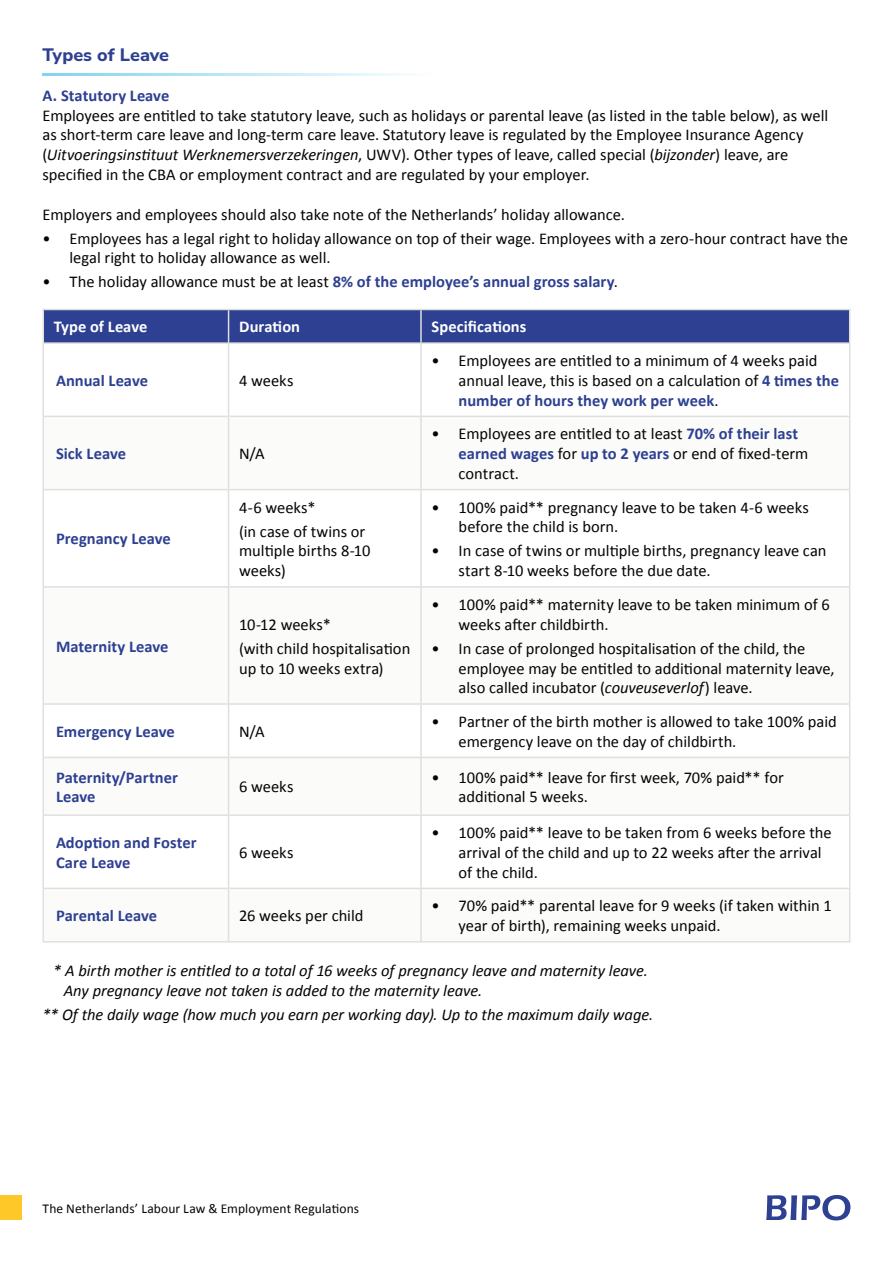
<style>
.page{position:relative;width:893px;height:1263px;background:#fff}
.page>*{position:absolute;margin:0;border:0;box-sizing:border-box;transform-origin:0 0}
.t1{font:800 18px "Nunito Sans";color:#2d4091}
.t2{font:16.5px/19.8px "Calibri";letter-spacing:-.005em;color:#040503}
.t3{font:italic 16.5px/19.8px "Calibri";letter-spacing:-.005em;color:#040503}
.t4{font:700 16.5px/19.8px "Calibri";color:#2d4091}
.Body_L{font:700 16.5px "Calibri";letter-spacing:.005em;color:#fff}
.t5{font:13.5px "Calibri";letter-spacing:.005em;color:#040503}
.s1{font-style:italic}
.s2{font-weight:700;color:#2d4091}
</style>
<div class="page">
<div style="left:0;top:1195px;width:21px;height:25px;background:#fec829"></div>
<svg style="left:766px;top:1195px;width:84px;height:25px"></svg>
<div style="left:44px;top:310px;width:805px;height:32px;background:#2d4091"></div>
<svg style="left:44px;top:417px;width:805px;height:524px"></svg>
<svg style="left:229px;top:417px;width:620px;height:72px"></svg>
<svg style="left:229px;top:705px;width:620px;height:183px"></svg>
<hr style="left:420px;top:417px;width:2px;height:72px;background:#e0dfde">
<hr style="left:849px;top:417px;width:1px;height:73px;background:#e0dfde">
<hr style="left:420px;top:490px;width:2px;height:96px;background:#e0dfde">
<hr style="left:849px;top:490px;width:1px;height:96px;background:#e0dfde">
<hr style="left:420px;top:705px;width:2px;height:52px;background:#e0dfde">
<hr style="left:849px;top:705px;width:1px;height:52px;background:#e0dfde">
<hr style="left:420px;top:816px;width:2px;height:72px;background:#e0dfde">
<hr style="left:849px;top:816px;width:1px;height:72px;background:#e0dfde">
<hr style="left:420px;top:344px;width:2px;height:72px;background:#e0dfde">
<hr style="left:849px;top:344px;width:1px;height:72px;background:#e0dfde">
<hr style="left:420px;top:588px;width:2px;height:115px;background:#e0dfde">
<hr style="left:849px;top:588px;width:1px;height:115px;background:#e0dfde">
<hr style="left:420px;top:758px;width:2px;height:56px;background:#e0dfde">
<hr style="left:849px;top:758px;width:1px;height:56px;background:#e0dfde">
<hr style="left:420px;top:889px;width:2px;height:52px;background:#e0dfde">
<hr style="left:849px;top:889px;width:1px;height:52px;background:#e0dfde">
<hr style="left:420px;top:310px;width:2px;height:32px;background:#e0dfde">
<hr style="left:849px;top:310px;width:1px;height:32px;background:#e0dfde">
<hr style="left:229px;top:309px;width:192px;height:1px;background:#e0dfde">
<hr style="left:421px;top:309px;width:429px;height:1px;background:#e0dfde">
<hr style="left:44px;top:342px;width:184px;height:2px;background:#e0dfde">
<hr style="left:229px;top:342px;width:192px;height:2px;background:#e0dfde">
<hr style="left:421px;top:342px;width:429px;height:2px;background:#e0dfde">
<hr style="left:44px;top:416px;width:184px;height:1px;background:#e0dfde">
<hr style="left:44px;top:489px;width:184px;height:1px;background:#e0dfde">
<hr style="left:229px;top:416px;width:192px;height:1px;background:#e0dfde">
<hr style="left:421px;top:416px;width:429px;height:1px;background:#e0dfde">
<hr style="left:229px;top:489px;width:192px;height:1px;background:#e0dfde">
<hr style="left:421px;top:489px;width:428px;height:1px;background:#e0dfde">
<hr style="left:44px;top:586px;width:184px;height:2px;background:#e0dfde">
<hr style="left:229px;top:586px;width:192px;height:2px;background:#e0dfde">
<hr style="left:421px;top:586px;width:429px;height:2px;background:#e0dfde">
<hr style="left:229px;top:703px;width:192px;height:2px;background:#e0dfde">
<hr style="left:421px;top:703px;width:429px;height:2px;background:#e0dfde">
<hr style="left:44px;top:703px;width:184px;height:2px;background:#e0dfde">
<hr style="left:44px;top:757px;width:184px;height:1px;background:#e0dfde">
<hr style="left:229px;top:757px;width:192px;height:1px;background:#e0dfde">
<hr style="left:421px;top:757px;width:429px;height:1px;background:#e0dfde">
<hr style="left:229px;top:814px;width:192px;height:2px;background:#e0dfde">
<hr style="left:421px;top:814px;width:429px;height:2px;background:#e0dfde">
<hr style="left:44px;top:814px;width:184px;height:2px;background:#e0dfde">
<hr style="left:44px;top:888px;width:184px;height:1px;background:#e0dfde">
<hr style="left:229px;top:888px;width:192px;height:1px;background:#e0dfde">
<hr style="left:421px;top:888px;width:429px;height:1px;background:#e0dfde">
<hr style="left:229px;top:941px;width:192px;height:1px;background:#e0dfde">
<hr style="left:421px;top:941px;width:429px;height:1px;background:#e0dfde">
<hr style="left:43px;top:941px;width:186px;height:1px;background:#e0dfde">
<hr style="left:43px;top:309px;width:186px;height:1px;background:#e0dfde">
<hr style="left:43px;top:310px;width:1px;height:33px;background:#e0dfde">
<hr style="left:228px;top:310px;width:1px;height:33px;background:#e0dfde">
<hr style="left:43px;top:343px;width:1px;height:73px;background:#e0dfde">
<hr style="left:228px;top:343px;width:1px;height:73px;background:#e0dfde">
<hr style="left:43px;top:416px;width:1px;height:74px;background:#e0dfde">
<hr style="left:228px;top:416px;width:1px;height:74px;background:#e0dfde">
<hr style="left:43px;top:490px;width:1px;height:97px;background:#e0dfde">
<hr style="left:228px;top:490px;width:1px;height:97px;background:#e0dfde">
<hr style="left:43px;top:587px;width:1px;height:117px;background:#e0dfde">
<hr style="left:228px;top:587px;width:1px;height:117px;background:#e0dfde">
<hr style="left:43px;top:704px;width:1px;height:53px;background:#e0dfde">
<hr style="left:228px;top:704px;width:1px;height:53px;background:#e0dfde">
<hr style="left:43px;top:757px;width:1px;height:58px;background:#e0dfde">
<hr style="left:228px;top:757px;width:1px;height:58px;background:#e0dfde">
<hr style="left:43px;top:815px;width:1px;height:73px;background:#e0dfde">
<hr style="left:228px;top:815px;width:1px;height:73px;background:#e0dfde">
<hr style="left:43px;top:888px;width:1px;height:53px;background:#e0dfde">
<hr style="left:228px;top:888px;width:1px;height:53px;background:#e0dfde">
<svg style="left:43px;top:73px;width:363px;height:3px"></svg>
<h4 class="t1" style="left:43px;top:42px;width:128px">Types of Leave</h4>
<p class="t4" style="left:43px;top:85px;width:128px">A. Statutory Leave</p>
<p class="t2" style="left:43px;top:105px;width:787px">Employees are entitled to take statutory leave, such as holidays or parental leave (as listed in the table below), as well as short-term care leave and long-term care leave. Statutory leave is regulated by the Employee Insurance Agency (<span class="s1">Uitvoeringsinstituut Werknemersverzekeringen</span>, UWV). Other types of leave, called special (<span class="s1">bijzonder</span>) leave, are specified in the CBA or employment contract and are regulated by your employer.</p>
<p class="t2" style="left:43px;top:204px;width:584px">Employers and employees should also take note of the Netherlands’ holiday allowance.</p>
<p class="t2" style="left:70px;top:228px;width:780px;text-indent:-27px">• Employees has a legal right to holiday allowance on top of their wage. Employees with a zero-hour contract have the legal right to holiday allowance as well.</p>
<p class="t2" style="left:43px;top:272px;width:577px">• The holiday allowance must be at least <span class="s2">8% of the employee’s annual gross salary</span>.</p>
<p class="Body_L" style="left:54px;top:315px;width:95px">Type of Leave</p>
<p class="Body_L" style="left:239px;top:315px;width:62px">Duration</p>
<p class="Body_L" style="left:432px;top:315px;width:96px">Specifications</p>
<p class="t4" style="left:56px;top:370px;width:93px">Annual Leave</p>
<p class="t2" style="left:239px;top:370px;width:56px">4 weeks</p>
<p class="t2" style="left:459px;top:350px;width:382px;text-indent:-27px">• Employees are entitled to a minimum of 4 weeks paid annual leave, this is based on a calculation of <span class="s2">4 times the number of hours they work per week</span>.</p>
<p class="t4" style="left:56px;top:443px;width:72px">Sick Leave</p>
<p class="t2" style="left:239px;top:443px;width:27px">N/A</p>
<p class="t4" style="left:56px;top:528px;width:116px">Pregnancy Leave</p>
<p class="t4" style="left:56px;top:636px;width:114px">Maternity Leave</p>
<p class="t2" style="left:239px;top:497px;width:78px">4-6 weeks*</p>
<p class="t2" style="left:239px;top:521px;width:133px">(in case of twins or multiple births 8-10 weeks)</p>
<p class="t2" style="left:239px;top:614px;width:93px">10-12 weeks*</p>
<p class="t2" style="left:239px;top:638px;width:173px">(with child hospitalisation up to 10 weeks extra)</p>
<p class="t2" style="left:459px;top:423px;width:351px;text-indent:-27px">• Employees are entitled to at least <span class="s2">70% of their last earned wages</span> for <span class="s2">up to 2 years</span> or end of fixed-term contract.</p>
<p class="t2" style="left:459px;top:497px;width:352px;text-indent:-27px">• 100% paid** pregnancy leave to be taken 4-6 weeks before the child is born.</p>
<p class="t2" style="left:459px;top:541px;width:369px;text-indent:-27px">• In case of twins or multiple births, pregnancy leave can start 8-10 weeks before the due date.</p>
<p class="t2" style="left:459px;top:594px;width:373px;text-indent:-27px">• 100% paid** maternity leave to be taken minimum of 6 weeks after childbirth.</p>
<p class="t2" style="left:459px;top:638px;width:377px;text-indent:-27px">• In case of prolonged hospitalisation of the child, the employee may be entitled to additional maternity leave, also called incubator (<span class="s1">couveuseverlof</span>) leave.</p>
<p class="t4" style="left:56px;top:721px;width:120px">Emergency Leave</p>
<p class="t2" style="left:239px;top:721px;width:27px">N/A</p>
<p class="t2" style="left:459px;top:711px;width:380px;text-indent:-27px">• Partner of the birth mother is allowed to take 100% paid emergency leave on the day of childbirth.</p>
<p class="t4" style="left:56px;top:767px;width:123px">Paternity/Partner<br>Leave</p>
<p class="t2" style="left:239px;top:777px;width:56px">6 weeks</p>
<p class="t2" style="left:459px;top:767px;width:327px;text-indent:-27px">• 100% paid** leave for first week, 70% paid** for additional 5 weeks.</p>
<p class="t4" style="left:56px;top:832px;width:142px">Adoption and Foster<br>Care Leave</p>
<p class="t2" style="left:239px;top:842px;width:56px">6 weeks</p>
<p class="t2" style="left:459px;top:822px;width:375px;text-indent:-27px">• 100% paid** leave to be taken from 6 weeks before the arrival of the child and up to 22 weeks after the arrival of the child.</p>
<p class="t4" style="left:56px;top:905px;width:103px">Parental Leave</p>
<p class="t2" style="left:239px;top:905px;width:126px">26 weeks per child</p>
<p class="t2" style="left:459px;top:895px;width:375px;text-indent:-27px">• 70% paid** parental leave for 9 weeks (if taken within 1 year of birth), remaining weeks unpaid.</p>
<p class="t3" style="left:64px;top:960px;width:586px;text-indent:-11px">* A birth mother is entitled to a total of 16 weeks of pregnancy leave and maternity leave.<br>Any pregnancy leave not taken is added to the maternity leave.</p>
<p class="t3" style="left:43px;top:1004px;width:612px">** Of the daily wage (how much you earn per working day). Up to the maximum daily wage.</p>
<p class="t5" style="left:43px;top:1199px;width:318px">The Netherlands’ Labour Law &amp; Employment Regulations</p>
</div>
